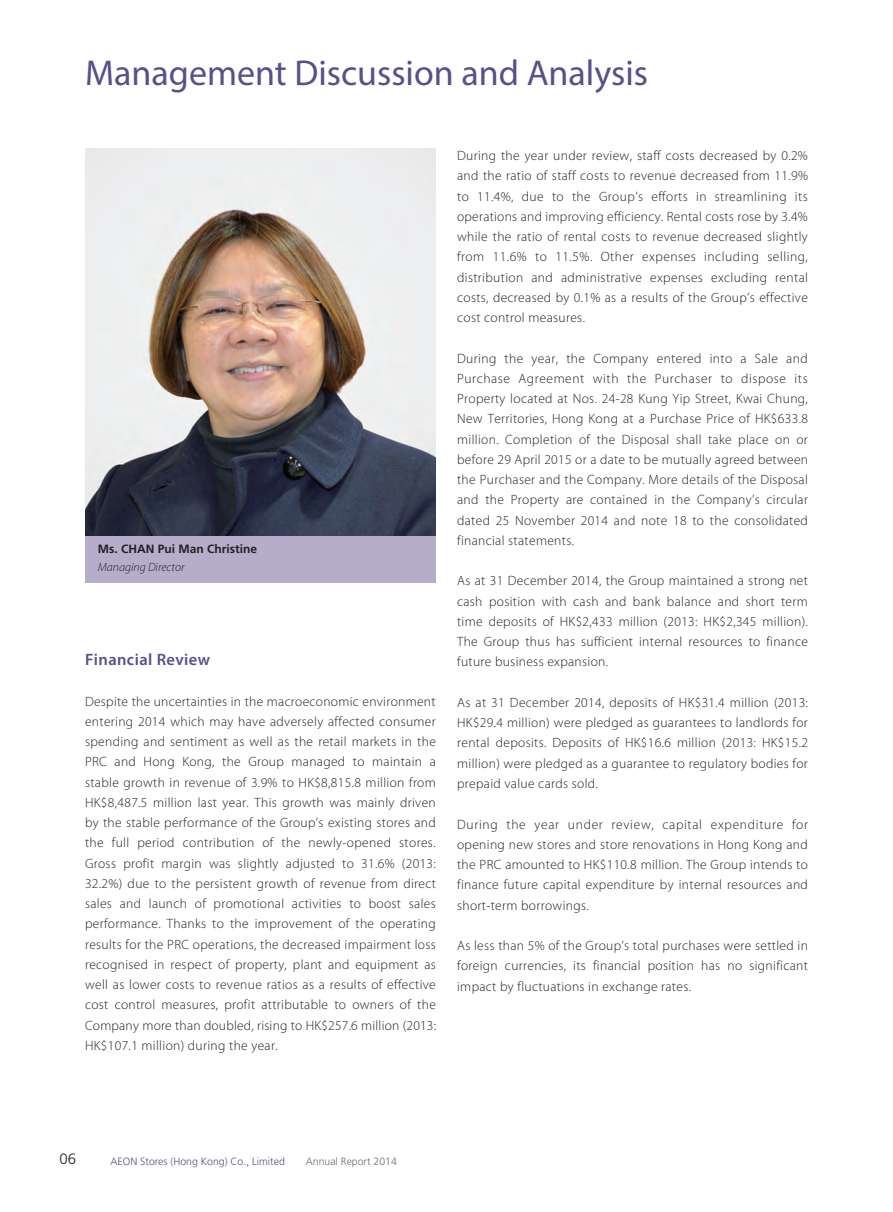
<style>
.page{position:relative;width:893px;height:1212px;background:#fff}
.page>*{position:absolute;margin:0;border:0;box-sizing:border-box;transform-origin:0 0}
.t1{font:36px "Myriad Pro";color:#5a4e8d}
.t2{font:600 16.5px "Myriad Pro";letter-spacing:.025em;color:#5a4e8d}
.t3{font:300 15px "Frutiger LT Std";color:#231f20}
.t4{font:300 13.5px/20.2px "Myriad Pro";letter-spacing:.025em;color:#231f20;text-align:justify}
.t5{font:700 12px "Frutiger LT Std";color:#231f20}
.t6{font:italic 300 12px "Myriad Pro";color:#231f20}
.t7{font:300 10.5px "Frutiger LT Std";color:#5a4e8d}
.t8{font:300 10.5px "Frutiger LT Std";color:#6c6d70}
</style>
<div class="page">
<div style="left:85px;top:525px;width:351px;height:57px;background:#b6adcb"></div>
<img style="left:85px;top:149px;width:351px;height:386px">
<h1 class="t1" style="left:85px;top:51px;width:565px">Management Discussion and Analysis</h1>
<p class="t5" style="left:98px;top:542px;width:161px">Ms. CHAN Pui Man Christine</p>
<p class="t6" style="left:98px;top:560px;width:88px">Managing Director</p>
<p class="t2" style="left:85px;top:649px;width:127px">Financial Review</p>
<p class="t4" style="left:85px;top:691px;width:353px">Despite the uncertainties in the macroeconomic environment entering 2014 which may have adversely affected consumer spending and sentiment as well as the retail markets in the PRC and Hong Kong, the Group managed to maintain a stable growth in revenue of 3.9% to HK$8,815.8 million from HK$8,487.5 million last year. This growth was mainly driven by the stable performance of the Group’s existing stores and the full period contribution of the newly-opened stores.<br>Gross profit margin was slightly adjusted to 31.6% (2013:<br>32.2%) due to the persistent growth of revenue from direct sales and launch of promotional activities to boost sales performance. Thanks to the improvement of the operating results for the PRC operations, the decreased impairment loss recognised in respect of property, plant and equipment as well as lower costs to revenue ratios as a results of effective cost control measures, profit attributable to owners of the Company more than doubled, rising to HK$257.6 million (2013:<br>HK$107.1 million) during the year.</p>
<p class="t4" style="left:457px;top:145px;width:352px">During the year under review, staff costs decreased by 0.2% and the ratio of staff costs to revenue decreased from 11.9% to 11.4%, due to the Group’s efforts in streamlining its operations and improving efficiency. Rental costs rose by 3.4% while the ratio of rental costs to revenue decreased slightly from 11.6% to 11.5%. Other expenses including selling, distribution and administrative expenses excluding rental costs, decreased by 0.1% as a results of the Group’s effective cost control measures.</p>
<p class="t4" style="left:457px;top:348px;width:352px">During the year, the Company entered into a Sale and Purchase Agreement with the Purchaser to dispose its Property located at Nos. 24-28 Kung Yip Street, Kwai Chung, New Territories, Hong Kong at a Purchase Price of HK$633.8 million. Completion of the Disposal shall take place on or before 29 April 2015 or a date to be mutually agreed between the Purchaser and the Company. More details of the Disposal and the Property are contained in the Company’s circular dated 25 November 2014 and note 18 to the consolidated financial statements.</p>
<p class="t4" style="left:457px;top:571px;width:352px">As at 31 December 2014, the Group maintained a strong net cash position with cash and bank balance and short term time deposits of HK$2,433 million (2013: HK$2,345 million).<br>The Group thus has sufficient internal resources to finance future business expansion.</p>
<p class="t4" style="left:457px;top:692px;width:352px">As at 31 December 2014, deposits of HK$31.4 million (2013:<br>HK$29.4 million) were pledged as guarantees to landlords for rental deposits. Deposits of HK$16.6 million (2013: HK$15.2 million) were pledged as a guarantee to regulatory bodies for prepaid value cards sold.</p>
<p class="t4" style="left:457px;top:814px;width:352px">During the year under review, capital expenditure for opening new stores and store renovations in Hong Kong and the PRC amounted to HK$110.8 million. The Group intends to finance future capital expenditure by internal resources and short-term borrowings.</p>
<p class="t4" style="left:457px;top:935px;width:352px">As less than 5% of the Group’s total purchases were settled in foreign currencies, its financial position has no significant impact by fluctuations in exchange rates.</p>
<p class="t3" style="left:60px;top:1151px;width:18px">06</p>
<p class="t7" style="left:111px;top:1155px;width:176px">AEON Stores (Hong Kong) Co., Limited</p>
<p class="t8" style="left:306px;top:1155px;width:93px">Annual Report 2014</p>
</div>
